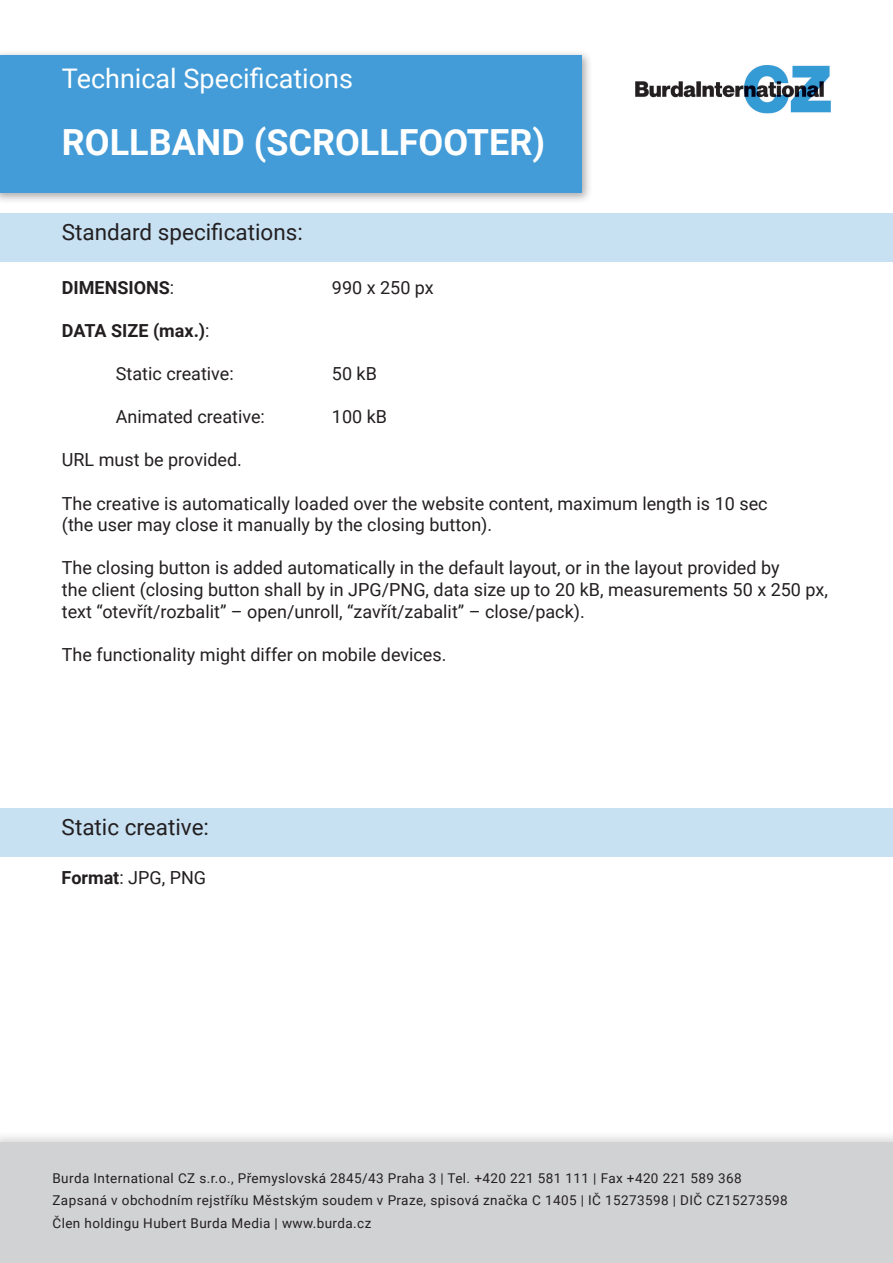
<style>
.page{position:relative;width:893px;height:1263px;background:#fff}
.page>*{position:absolute;margin:0;border:0;box-sizing:border-box;transform-origin:0 0}
.t1{font:700 36px "Roboto";color:#fff}
.t2{font:27px "Roboto";color:#fff}
.t3{font:22.5px "Roboto";color:#231f20}
.t4{font:18px/21.6px "Roboto";color:#231f20}
.t5{font:700 18px "Roboto";color:#231f20}
.t6{font:13.5px "Roboto";letter-spacing:.03em;color:#231f20}
.s1{font-weight:400}
.s2{font-weight:700}
</style>
<div class="page">
<img style="left:635px;top:65px;width:196px;height:49px">
<div style="left:0;top:50px;width:592px;height:154px;background:#231f20;opacity:.37"></div>
<div style="left:0;top:55px;width:581px;height:138px;background:#439cd7"></div>
<div style="left:0;top:214px;width:893px;height:48px;background:#c7e1f3"></div>
<div style="left:0;top:1130px;width:893px;height:133px;background:#231f20;opacity:.16"></div>
<div style="left:0;top:1142px;width:893px;height:121px;background:#d1d2d4"></div>
<div style="left:0;top:808px;width:893px;height:48px;background:#c7e1f3"></div>
<p class="t2" style="left:62px;top:59px;width:293px">Technical Specifications</p>
<p class="t1" style="left:62px;top:117px;width:485px">ROLLBAND (SCROLLFOOTER)</p>
<p class="t3" style="left:62px;top:216px;width:242px">Standard specifications:</p>
<p class="t5" style="left:62px;top:275px;width:114px">DIMENSIONS<span class="s1">:</span></p>
<p class="t4" style="left:332px;top:276px;width:103px">990 x 250 px</p>
<p class="t5" style="left:62px;top:318px;width:149px">DATA SIZE (max.)<span class="s1">:</span></p>
<p class="t4" style="left:116px;top:362px;width:119px">Static creative:</p>
<p class="t4" style="left:332px;top:362px;width:47px">50 kB</p>
<p class="t4" style="left:116px;top:405px;width:151px">Animated creative:</p>
<p class="t4" style="left:332px;top:405px;width:57px">100 kB</p>
<p class="t4" style="left:62px;top:448px;width:182px">URL must be provided.</p>
<p class="t4" style="left:62px;top:492px;width:707px">The creative is automatically loaded over the website content, maximum length is 10 sec (the user may close it manually by the closing button).</p>
<p class="t4" style="left:62px;top:556px;width:767px">The closing button is added automatically in the default layout, or in the layout provided by<br>the client (closing button shall by in JPG/PNG, data size up to 20 kB, measurements 50 x 250 px, text “otevřít/rozbalit” – open/unroll, “zavřít/zabalit” – close/pack).</p>
<p class="t4" style="left:62px;top:643px;width:386px">The functionality might differ on mobile devices.</p>
<p class="t3" style="left:62px;top:811px;width:149px">Static creative:</p>
<p class="t4" style="left:62px;top:866px;width:146px"><span class="s2">Format</span>: JPG, PNG</p>
<p class="t6" style="left:52px;top:1168px;width:691px">Burda International CZ s.r.o., Přemyslovská 2845/43 Praha 3 | Tel. +420 221 581 111 | Fax +420 221 589 368</p>
<p class="t6" style="left:52px;top:1191px;width:737px">Zapsaná v obchodním rejstříku Městským soudem v Praze, spisová značka C 1405 | IČ 15273598 | DIČ CZ15273598</p>
<p class="t6" style="left:52px;top:1213px;width:320px">Člen holdingu Hubert Burda Media | www.burda.cz</p>
</div>
